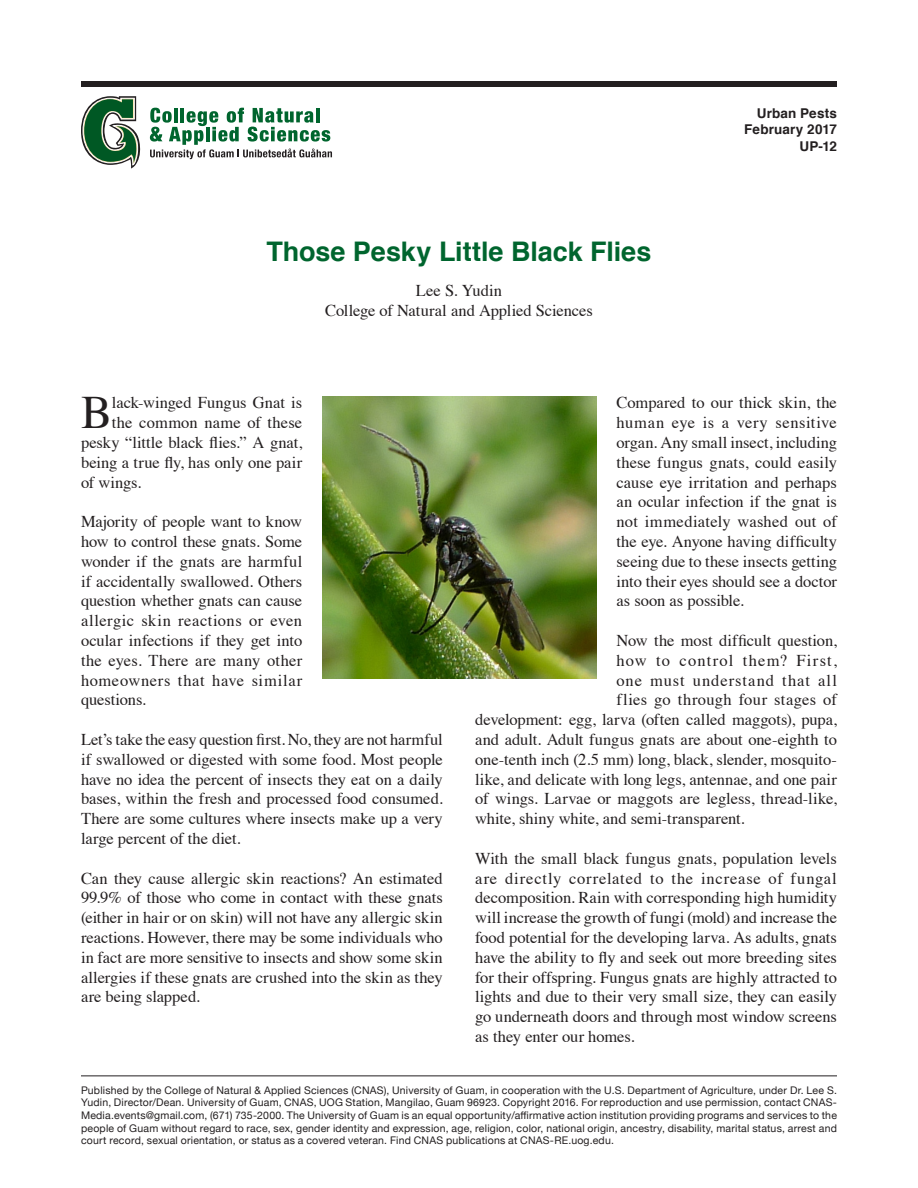
<style>
.page{position:relative;width:918px;height:1188px;background:#fff}
.page>*{position:absolute;margin:0;border:0;box-sizing:border-box;transform-origin:0 0}
.Body_text{font:46.5px "Times";color:#231f20}
.t1{font:700 27px "Helvetica";color:#00652e}
.Body_text-2{font:16.5px/19.8px "Times";color:#231f20;text-align:justify}
.Body_text-3{font:16.5px "Times";letter-spacing:.02em;color:#231f20}
.Body_text-4{font:16.5px "Times";letter-spacing:.055em;color:#231f20}
.Body_text-5{font:16.5px "Times";letter-spacing:.07em;color:#231f20}
.Body_text-6{font:700 13.5px "Helvetica";letter-spacing:.01em;color:#231f20}
.Body_text-7{font:10.5px/12.6px "Helvetica Neue";letter-spacing:.02em;color:#231f20;text-align:justify}
</style>
<div class="page">
<div style="left:81px;top:81px;width:756px;height:6px;background:#231f20"></div>
<hr style="left:81px;top:1076px;width:756px;height:1px;background:#231f20">
<svg style="left:150px;top:108px;width:182px;height:51px"></svg>
<svg style="left:81px;top:96px;width:59px;height:73px"></svg>
<img style="left:322px;top:396px;width:274px;height:282px">
<p class="t1" style="left:266px;top:230px;width:387px">Those Pesky Little Black Flies</p>
<p class="Body_text-2" style="left:416px;top:279px;width:88px">Lee S. Yudin</p>
<p class="Body_text-2" style="left:325px;top:299px;width:269px">College of Natural and Applied Sciences</p>
<p class="Body_text-6" style="left:757px;top:103px;width:82px">Urban Pests</p>
<p class="Body_text-6" style="left:744px;top:119px;width:94px">February 2017</p>
<p class="Body_text-6" style="left:799px;top:135px;width:39px">UP-12</p>
<p class="Body_text" style="left:81px;top:369px;width:32px">B</p>
<p class="Body_text-2" style="left:112px;top:392px;width:192px">lack-winged Fungus Gnat is</p>
<p class="Body_text-2" style="left:112px;top:411px;width:192px">the common name of these</p>
<p class="Body_text-2" style="left:81px;top:431px;width:223px">pesky “little black flies.” A gnat,</p>
<p class="Body_text-2" style="left:81px;top:451px;width:223px">being a true fly, has only one pair</p>
<p class="Body_text-2" style="left:81px;top:471px;width:62px">of wings.</p>
<p class="Body_text-2" style="left:81px;top:510px;width:223px">Majority of people want to know how to control these gnats. Some wonder if the gnats are harmful if accidentally swallowed. Others question whether gnats can cause allergic skin reactions or even ocular infections if they get into the eyes. There are many other homeowners that have similar questions.</p>
<p class="Body_text-2" style="left:81px;top:728px;width:363px">Let’s take the easy question first. No, they are not harmful if swallowed or digested with some food. Most people have no idea the percent of insects they eat on a daily bases, within the fresh and processed food consumed.<br>There are some cultures where insects make up a very large percent of the diet.</p>
<p class="Body_text-2" style="left:81px;top:867px;width:363px">Can they cause allergic skin reactions? An estimated 99.9% of those who come in contact with these gnats (either in hair or on skin) will not have any allergic skin reactions. However, there may be some individuals who in fact are more sensitive to insects and show some skin allergies if these gnats are crushed into the skin as they are being slapped.</p>
<p class="Body_text-2" style="left:616px;top:392px;width:222px">Compared to our thick skin, the human eye is a very sensitive organ. Any small insect, including these fungus gnats, could easily cause eye irritation and perhaps an ocular infection if the gnat is not immediately washed out of the eye. Anyone having difficulty seeing due to these insects getting into their eyes should see a doctor as soon as possible.</p>
<p class="Body_text-2" style="left:616px;top:629px;width:222px">Now the most difficult question,</p>
<p class="Body_text-5" style="left:616px;top:645px;width:222px">how to control them? First,</p>
<p class="Body_text-4" style="left:616px;top:665px;width:222px">one must understand that all</p>
<p class="Body_text-3" style="left:616px;top:684px;width:222px">flies go through four stages of</p>
<p class="Body_text-2" style="left:475px;top:708px;width:363px">development: egg, larva (often called maggots), pupa,</p>
<p class="Body_text-2" style="left:475px;top:728px;width:363px">and adult. Adult fungus gnats are about one-eighth to</p>
<p class="Body_text-2" style="left:475px;top:748px;width:363px">one-tenth inch (2.5 mm) long, black, slender, mosquito-</p>
<p class="Body_text-2" style="left:475px;top:768px;width:363px">like, and delicate with long legs, antennae, and one pair</p>
<p class="Body_text-2" style="left:475px;top:788px;width:363px">of wings. Larvae or maggots are legless, thread-like,</p>
<p class="Body_text-2" style="left:475px;top:807px;width:271px">white, shiny white, and semi-transparent.</p>
<p class="Body_text-2" style="left:475px;top:847px;width:363px">With the small black fungus gnats, population levels are directly correlated to the increase of fungal decomposition. Rain with corresponding high humidity will increase the growth of fungi (mold) and increase the food potential for the developing larva. As adults, gnats have the ability to fly and seek out more breeding sites for their offspring. Fungus gnats are highly attracted to lights and due to their very small size, they can easily go underneath doors and through most window screens as they enter our homes.</p>
<p class="Body_text-7" style="left:81px;top:1084px;width:758px">Published by the College of Natural &amp; Applied Sciences (CNAS), University of Guam, in cooperation with the U.S. Department of Agriculture, under Dr. Lee S.<br>Yudin, Director/Dean. University of Guam, CNAS, UOG Station, Mangilao, Guam 96923. Copyright 2016. For reproduction and use permission, contact CNAS-Media.events@gmail.com, (671) 735-2000. The University of Guam is an equal opportunity/affirmative action institution providing programs and services to the people of Guam without regard to race, sex, gender identity and expression, age, religion, color, national origin, ancestry, disability, marital status, arrest and court record, sexual orientation, or status as a covered veteran. Find CNAS publications at CNAS-RE.uog.edu.</p>
</div>
